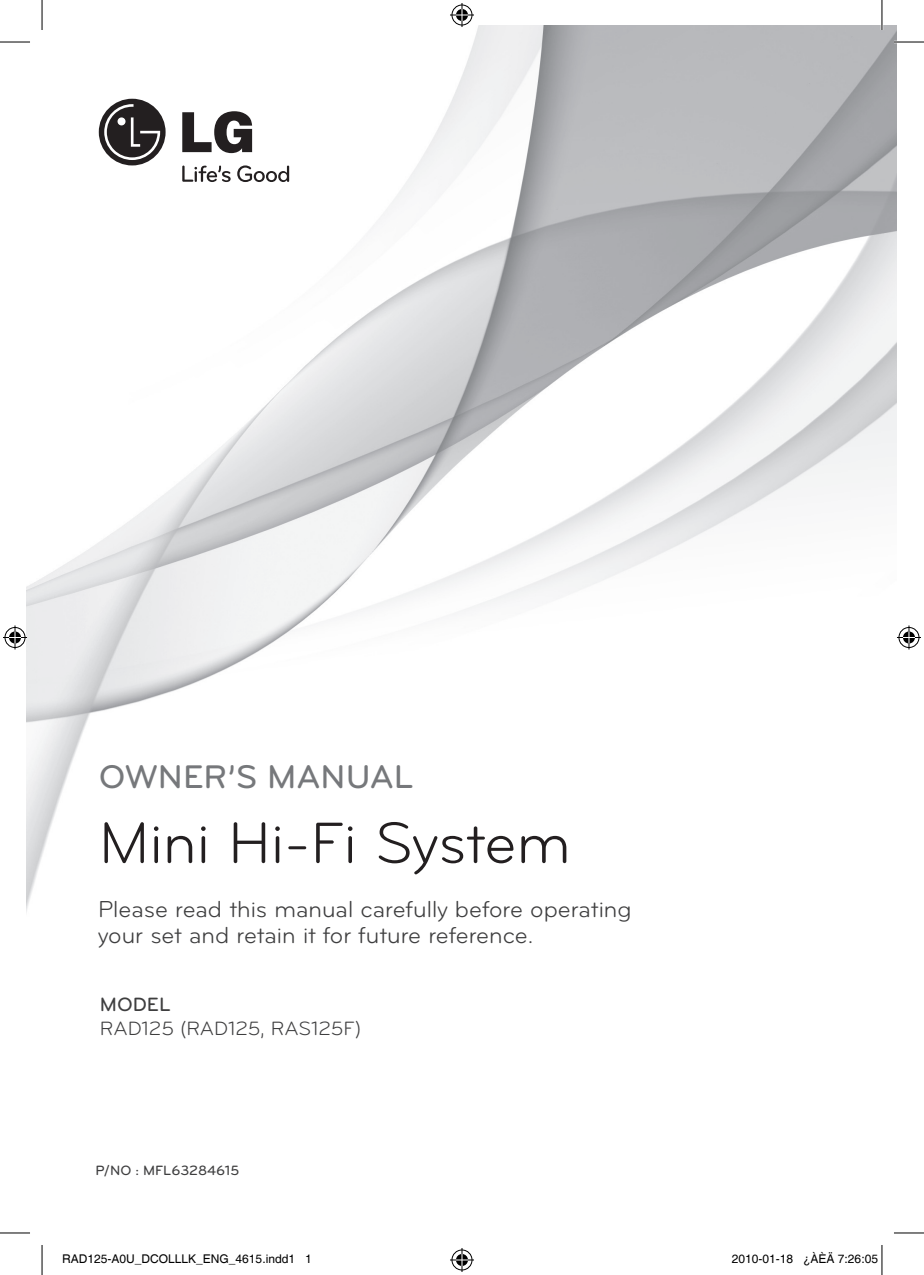
<style>
.page{position:relative;width:924px;height:1275px;background:#fff}
.page>*{position:absolute;margin:0;border:0;box-sizing:border-box;transform-origin:0 0}
.t1{font:60px "Bryant LG";color:#231f20}
.t2{font:500 34px "Bryant LG";color:#76787b}
.t3{font:24px/26px "Bryant LG";color:#3e3e3f}
.t4{font:20px "Bryant LG";color:#3e3e3f}
.t5{font:500 20px "Bryant LG";color:#3e3e3f}
.t6{font:500 14px "Bryant LG";color:#3e3e3f}
.t7{font:12px "Helvetica";color:#000}
</style>
<div class="page">
<img style="left:27px;top:25px;width:869px;height:884px">
<svg style="left:182px;top:165px;width:48px;height:17px"></svg>
<svg style="left:237px;top:165px;width:52px;height:17px"></svg>
<svg style="left:182px;top:111px;width:70px;height:42px"></svg>
<div style="left:99px;top:99px;width:66px;height:66px;background:#231f20;border-radius:50%"></div>
<svg style="left:104px;top:104px;width:56px;height:56px"></svg>
<hr style="left:0;top:41px;width:30px;height:2px;background:#fff">
<hr style="left:893px;top:41px;width:30px;height:2px;background:#fff">
<hr style="left:41px;top:0;width:2px;height:30px;background:#fff">
<hr style="left:880px;top:0;width:2px;height:30px;background:#fff">
<hr style="left:0;top:42px;width:30px;height:1px;background:#000">
<hr style="left:893px;top:42px;width:30px;height:1px;background:#000">
<hr style="left:0;top:1232px;width:30px;height:1px;background:#000">
<hr style="left:893px;top:1232px;width:30px;height:1px;background:#000">
<hr style="left:42px;top:0;width:1px;height:30px;background:#000">
<hr style="left:42px;top:1245px;width:1px;height:30px;background:#000">
<hr style="left:881px;top:0;width:1px;height:30px;background:#000">
<hr style="left:881px;top:1245px;width:1px;height:30px;background:#000">
<svg style="left:450px;top:3px;width:24px;height:24px"></svg>
<svg style="left:450px;top:1248px;width:24px;height:24px"></svg>
<svg style="left:3px;top:625px;width:24px;height:24px"></svg>
<svg style="left:897px;top:625px;width:23px;height:24px"></svg>
<h2 class="t2" style="left:99px;top:755px;width:316px">OWNER’S MANUAL</h2>
<h1 class="t1" style="left:99px;top:807px;width:473px">Mini Hi-Fi System</h1>
<p class="t3" style="left:98px;top:896px;width:534px">Please read this manual carefully before operating your set and retain it for future reference.</p>
<p class="t5" style="left:100px;top:992px;width:72px">MODEL</p>
<p class="t4" style="left:100px;top:1016px;width:263px">RAD125 (RAD125, RAS125F)</p>
<p class="t6" style="left:95px;top:1162px;width:145px">P/NO : MFL63284615</p>
<p class="t7" style="left:62px;top:1251px;width:251px">RAD125-A0U_DCOLLLK_ENG_4615.indd1 1</p>
<p class="t7" style="left:731px;top:1251px;width:148px">2010-01-18 ¿ÀÈÄ 7:26:05</p>
</div>
